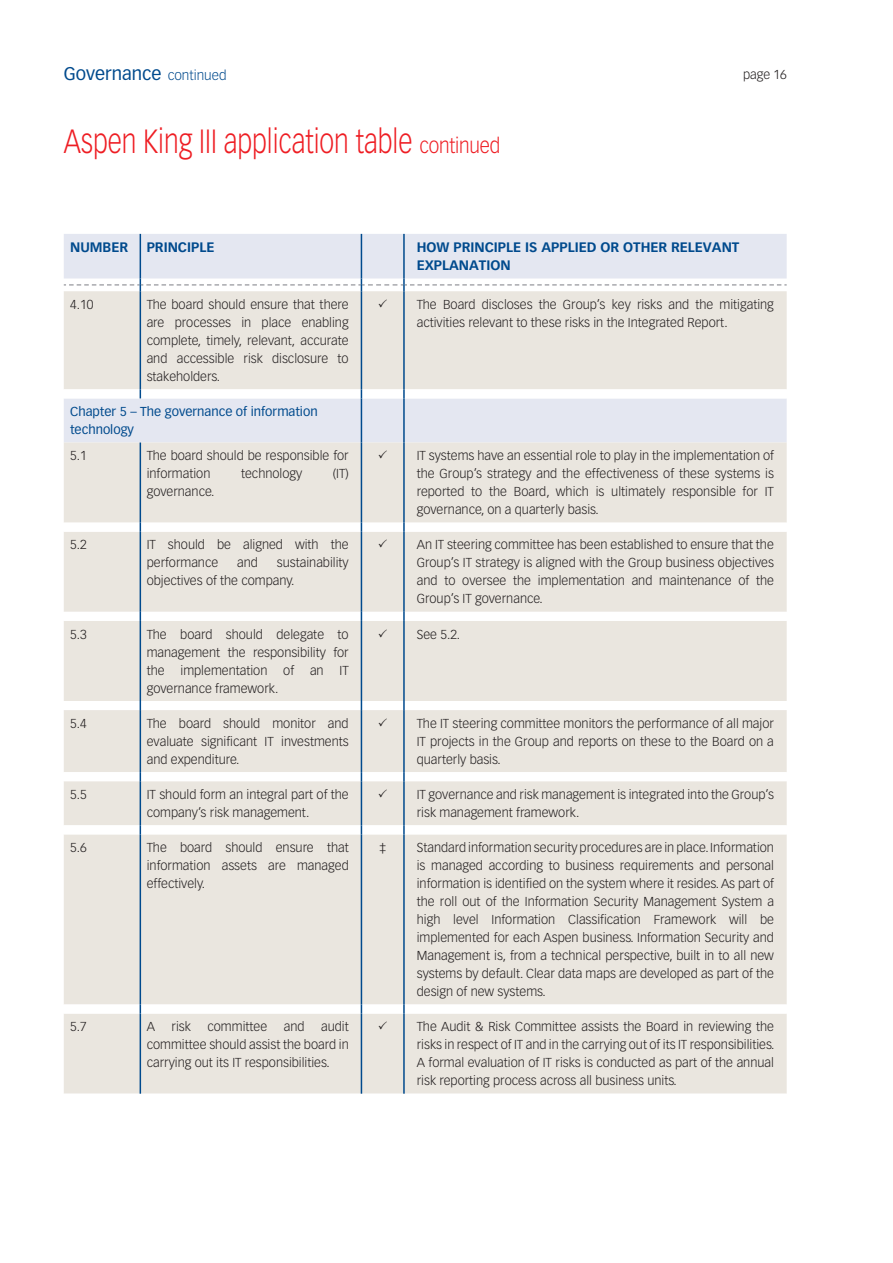
<style>
.page{position:relative;width:893px;height:1263px;background:#fff}
.page>*{position:absolute;margin:0;border:0;box-sizing:border-box;transform-origin:0 0}
.t1{font:300 33px "Vectora LT Std";color:#ee1d23;scale:.8 1}
.t2{font:18px "Vectora LT Std";color:#004a8d}
.t3{font:700 13.5px/18px "Vectora LT Std";color:#004a8d}
.t4{font:300 12.75px/18px "Vectora LT Std";color:#231f20;text-align:justify}
.t5{font:12.75px/18px "Vectora LT Std";color:#004a8d}
.s1{font-weight:300;font-size:13.5px}
.s2{font-size:21px}
</style>
<div class="page">
<div style="left:64px;top:234px;width:723px;height:44px;background:#e4e7f1"></div>
<div style="left:64px;top:291px;width:723px;height:98px;background:#eae6df"></div>
<svg style="left:64px;top:389px;width:723px;height:705px;background:#ebe8e2"></svg>
<hr style="left:361px;top:291px;width:1px;height:98px;background:#004a8d">
<hr style="left:403px;top:291px;width:2px;height:98px;background:#004a8d">
<svg style="left:403px;top:389px;width:2px;height:9px"></svg>
<hr style="left:361px;top:398px;width:1px;height:44px;background:#004a8d">
<hr style="left:403px;top:398px;width:2px;height:44px;background:#004a8d">
<hr style="left:361px;top:442px;width:1px;height:81px;background:#004a8d">
<hr style="left:403px;top:442px;width:2px;height:81px;background:#004a8d">
<svg style="left:403px;top:523px;width:2px;height:9px"></svg>
<hr style="left:361px;top:532px;width:1px;height:80px;background:#004a8d">
<hr style="left:403px;top:532px;width:2px;height:80px;background:#004a8d">
<svg style="left:403px;top:612px;width:2px;height:9px"></svg>
<hr style="left:361px;top:621px;width:1px;height:80px;background:#004a8d">
<hr style="left:403px;top:621px;width:2px;height:80px;background:#004a8d">
<svg style="left:403px;top:701px;width:2px;height:9px"></svg>
<hr style="left:361px;top:710px;width:1px;height:62px;background:#004a8d">
<hr style="left:403px;top:710px;width:2px;height:62px;background:#004a8d">
<svg style="left:403px;top:772px;width:2px;height:9px"></svg>
<hr style="left:361px;top:781px;width:1px;height:44px;background:#004a8d">
<hr style="left:403px;top:781px;width:2px;height:44px;background:#004a8d">
<svg style="left:403px;top:825px;width:2px;height:9px"></svg>
<hr style="left:361px;top:834px;width:1px;height:170px;background:#004a8d">
<hr style="left:403px;top:834px;width:2px;height:170px;background:#004a8d">
<svg style="left:403px;top:1004px;width:2px;height:9px"></svg>
<hr style="left:361px;top:1013px;width:1px;height:81px;background:#004a8d">
<hr style="left:403px;top:1013px;width:2px;height:81px;background:#004a8d">
<hr style="left:361px;top:234px;width:1px;height:44px;background:#004a8d">
<hr style="left:403px;top:234px;width:2px;height:44px;background:#004a8d">
<hr style="left:140px;top:291px;width:1px;height:98px;background:#004a8d">
<hr style="left:140px;top:442px;width:1px;height:81px;background:#004a8d">
<hr style="left:140px;top:532px;width:1px;height:80px;background:#004a8d">
<hr style="left:140px;top:621px;width:1px;height:80px;background:#004a8d">
<hr style="left:140px;top:710px;width:1px;height:62px;background:#004a8d">
<hr style="left:140px;top:781px;width:1px;height:44px;background:#004a8d">
<hr style="left:140px;top:834px;width:1px;height:170px;background:#004a8d">
<hr style="left:140px;top:1013px;width:1px;height:81px;background:#004a8d">
<hr style="left:140px;top:234px;width:1px;height:44px;background:#004a8d">
<svg style="left:64px;top:278px;width:723px;height:13px"></svg>
<svg style="left:379px;top:299px;width:8px;height:8px"></svg>
<svg style="left:379px;top:450px;width:8px;height:9px"></svg>
<svg style="left:379px;top:539px;width:8px;height:9px"></svg>
<svg style="left:379px;top:629px;width:8px;height:8px"></svg>
<svg style="left:379px;top:718px;width:8px;height:8px"></svg>
<svg style="left:379px;top:789px;width:8px;height:8px"></svg>
<svg style="left:379px;top:1021px;width:8px;height:9px"></svg>
<h2 class="t2" style="left:64px;top:63px;width:164px">Governance <span class="s1">continued</span></h2>
<p class="t4" style="left:743px;top:66px;width:45px">page 16</p>
<h1 class="t1" style="left:64px;top:122px;width:547px">Aspen King III application table <span class="s2">continued</span></h1>
<p class="t3" style="left:70px;top:238px;width:59px">NUMBER</p>
<p class="t3" style="left:147px;top:238px;width:69px">PRINCIPLE</p>
<p class="t3" style="left:417px;top:238px;width:324px">HOW PRINCIPLE IS APPLIED OR OTHER RELEVANT<br>EXPLANATION</p>
<p class="t4" style="left:70px;top:295px;width:25px">4.10</p>
<p class="t4" style="left:147px;top:295px;width:203px">The board should ensure that there are processes in place enabling complete, timely, relevant, accurate and accessible risk disclosure to stakeholders.</p>
<p class="t4" style="left:417px;top:295px;width:359px">The Board discloses the Group’s key risks and the mitigating activities relevant to these risks in the Integrated Report.</p>
<p class="t5" style="left:70px;top:403px;width:249px">Chapter 5 – The governance of information technology</p>
<p class="t4" style="left:70px;top:447px;width:18px">5.1</p>
<p class="t4" style="left:147px;top:447px;width:203px">The board should be responsible for information</p>
<p class="t4" style="left:417px;top:447px;width:359px">IT systems have an essential role to play in the implementation of the Group’s strategy and the effectiveness of these systems is reported to the Board, which is ultimately responsible for IT governance, on a quarterly basis.</p>
<p class="t4" style="left:241px;top:465px;width:63px">technology</p>
<p class="t4" style="left:333px;top:465px;width:17px">(IT)</p>
<p class="t4" style="left:147px;top:483px;width:69px">governance.</p>
<p class="t4" style="left:70px;top:536px;width:18px">5.2</p>
<p class="t4" style="left:147px;top:536px;width:203px">IT should be aligned with the performance</p>
<p class="t4" style="left:147px;top:554px;width:203px;text-indent:130px">sustainability objectives of the company.</p>
<p class="t4" style="left:237px;top:554px;width:22px">and</p>
<p class="t4" style="left:417px;top:536px;width:359px">An IT steering committee has been established to ensure that the Group’s IT strategy is aligned with the Group business objectives and to oversee the implementation and maintenance of the Group’s IT governance.</p>
<p class="t4" style="left:70px;top:625px;width:18px">5.3</p>
<p class="t4" style="left:147px;top:625px;width:203px">The board should delegate to management the responsibility for the implementation of an IT governance framework.</p>
<p class="t4" style="left:417px;top:625px;width:45px">See 5.2.</p>
<p class="t4" style="left:70px;top:714px;width:18px">5.4</p>
<p class="t4" style="left:147px;top:714px;width:203px">The board should monitor and evaluate significant IT investments and expenditure.</p>
<p class="t4" style="left:417px;top:714px;width:359px">The IT steering committee monitors the performance of all major IT projects in the Group and reports on these to the Board on a quarterly basis.</p>
<p class="t4" style="left:70px;top:785px;width:18px">5.5</p>
<p class="t4" style="left:147px;top:785px;width:203px">IT should form an integral part of the company’s risk management.</p>
<p class="t4" style="left:417px;top:785px;width:359px">IT governance and risk management is integrated into the Group’s risk management framework.</p>
<p class="t4" style="left:70px;top:839px;width:18px">5.6</p>
<p class="t4" style="left:147px;top:839px;width:203px">The board should ensure that information assets are managed effectively.</p>
<p class="t4" style="left:379px;top:839px;width:8px">‡</p>
<p class="t4" style="left:417px;top:839px;width:359px">Standard information security procedures are in place. Information is managed according to business requirements and personal information is identified on the system where it resides. As part of the roll out of the Information Security Management System a high level Information Classification Framework will be implemented for each Aspen business. Information Security and Management is, from a technical perspective, built in to all new systems by default. Clear data maps are developed as part of the design of new systems.</p>
<p class="t4" style="left:70px;top:1018px;width:18px">5.7</p>
<p class="t4" style="left:147px;top:1018px;width:10px">A</p>
<p class="t4" style="left:172px;top:1018px;width:21px">risk</p>
<p class="t4" style="left:207px;top:1018px;width:61px">committee</p>
<p class="t4" style="left:284px;top:1018px;width:22px">and</p>
<p class="t4" style="left:147px;top:1018px;width:203px;text-indent:174px">audit committee should assist the board in carrying out its IT responsibilities.</p>
<p class="t4" style="left:417px;top:1018px;width:359px">The Audit &amp; Risk Committee assists the Board in reviewing the risks in respect of IT and in the carrying out of its IT responsibilities.<br>A formal evaluation of IT risks is conducted as part of the annual risk reporting process across all business units.</p>
</div>
